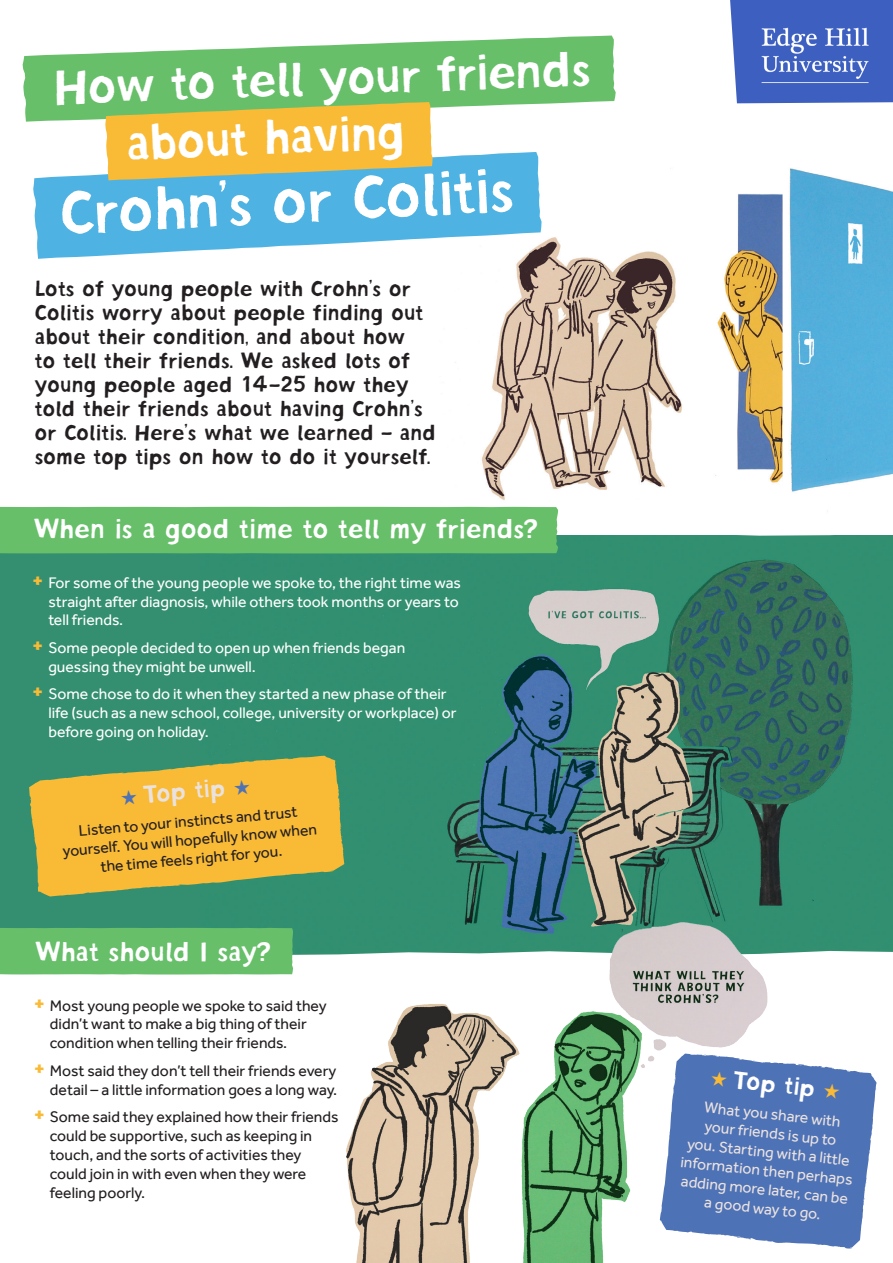
<style>
.page{position:relative;width:893px;height:1263px;background:#fff}
.page>*{position:absolute;margin:0;border:0;box-sizing:border-box;transform-origin:0 0}
.t1{font:50.85px "Mister Arial";color:#fff}
.t2{font:40.5px "Mister Arial";color:#fff}
.t3{font:22.5px "Mister Arial";color:#fff}
.t4{font:20.25px "Mister Arial";color:#eae2df}
.t5{font:20.25px "Mister Arial";color:#fff}
.t6{font:18px/24px "Mister Arial";color:#231f20}
.t7{font:15.75px/18.9px "Effra";color:#231f20}
.t8{font:15.75px/18.9px "Effra";color:#fff}
.t9{font:15.75px/18.9px "Effra";color:#eae2df;text-align:center}
.s1{font-family:"Mister Arial";color:#f9ba36}
.s2{color:#4e72b6}
.s3{color:#f9ba36}
</style>
<div class="page">
<img style="left:0;top:535px;width:893px;height:418px">
<img style="left:455px;top:168px;width:438px;height:343px">
<img style="left:293px;top:906px;width:487px;height:357px">
<div style="left:730px;top:0;width:163px;height:103px;background:#3c5fc0"></div>
<img style="left:757px;top:24px;width:117px;height:66px">
<div style="left:0;top:507px;width:558px;height:46px;background:#67bf6a"></div>
<div style="left:0;top:928px;width:293px;height:46px;background:#67bf6a"></div>
<svg style="left:29px;top:756px;width:315px;height:140px;background:#d2b141"></svg>
<svg style="left:660px;top:1053px;width:217px;height:195px"></svg>
<svg style="left:33px;top:152px;width:509px;height:107px;fill:#4eb3e3"></svg>
<svg style="left:23px;top:36px;width:593px;height:86px;fill:#67bf6a"></svg>
<svg style="left:105px;top:102px;width:328px;height:78px;background:#ddba4b"></svg>
<p class="t2" style="left:52px;top:63px;width:539px;rotate:-2deg">How to tell your friends</p>
<p class="t2" style="left:126px;top:118px;width:281px;rotate:-2deg">about having</p>
<p class="t1" style="left:58px;top:183px;width:456px;rotate:-3deg">Crohn’s or Colitis</p>
<p class="t6" style="left:35px;top:278px;width:403px">Lots of young people with Crohn’s or Colitis worry about people finding out about their condition, and about how<br>to tell their friends. We asked lots of young people aged 14 -25 how they told their friends about having Crohn’s or Colitis. Here’s what we learned - and some top tips on how to do it yourself.</p>
<p class="t3" style="left:33px;top:515px;width:506px">When is a good time to tell my friends?</p>
<p class="t8" style="left:48px;top:573px;width:414px;text-indent:-15px"><span class="s1">+</span> For some of the young people we spoke to, the right time was straight after diagnosis, while others took months or years to tell friends.</p>
<p class="t8" style="left:48px;top:638px;width:358px;text-indent:-15px"><span class="s1">+</span> Some people decided to open up when friends began guessing they might be unwell.</p>
<p class="t8" style="left:48px;top:684px;width:410px;text-indent:-15px"><span class="s1">+</span> Some chose to do it when they started a new phase of their life (such as a new school, college, university or workplace) or before going on holiday.</p>
<p class="t4" style="left:120px;top:784px;width:131px;rotate:-5deg"><span class="s2">★</span> Top tip <span class="s2">★</span></p>
<p class="t7" style="left:60px;top:823px;width:257px;text-align:center;rotate:-5deg">Listen to your instincts and trust yourself. You will hopefully know when the time feels right for you.</p>
<p class="t3" style="left:35px;top:938px;width:238px">What should I say?</p>
<p class="t7" style="left:50px;top:996px;width:278px;text-indent:-15px"><span class="s1">+</span> Most young people we spoke to said they didn’t want to make a big thing of their condition when telling their friends.</p>
<p class="t7" style="left:35px;top:1061px;width:304px;text-align:right"><span class="s1">+</span> Most said they don’t tell their friends every detail – a little information goes a long way.</p>
<p class="t7" style="left:50px;top:1107px;width:290px;text-indent:-15px"><span class="s1">+</span> Some said they explained how their friends could be supportive, such as keeping in touch, and the sorts of activities they could join in with even when they were feeling poorly.</p>
<p class="t5" style="left:712px;top:1065px;width:131px;rotate:6deg"><span class="s3">★</span> Top tip <span class="s3">★</span></p>
<p class="t9" style="left:687px;top:1096px;width:174px;rotate:6deg">What you share with<br>your friends is up to<br>you. Starting with a little information then perhaps adding more later, can be a good way to go.</p>
</div>
